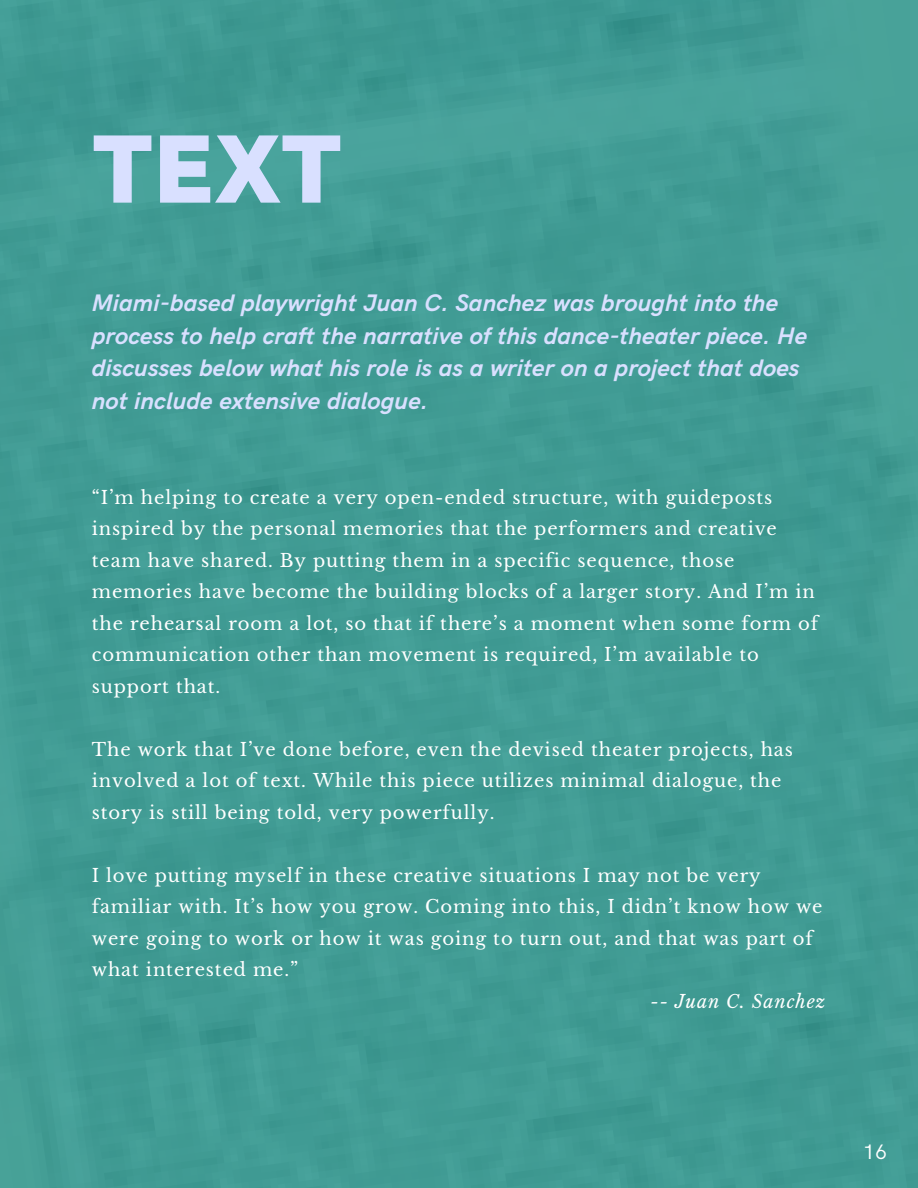
<style>
.page{position:relative;width:918px;height:1188px;background:#419b94}
.page>*{position:absolute;margin:0;border:0;box-sizing:border-box;transform-origin:0 0}
.t1{font:96px "MADE Good Time Grotesk";color:#d9e0ff}
.t2{font:italic 700 24px/32.7px "HK Grotesk";letter-spacing:.005em;color:#d9e0ff}
.t3{font:21px "HK Grotesk";color:#fff}
.t4{font:18px/31.5px "Libre Baskerville";letter-spacing:.05em;color:#fff}
.t5{font:italic 18px "Libre Baskerville";letter-spacing:.05em;color:#fff}
</style>
<div class="page">
<h1 class="t1" style="left:92px;top:108px;width:252px">TEXT</h1>
<h2 class="t2" style="left:92px;top:287px;width:717px">Miami-based playwright Juan C. Sanchez was brought into the process to help craft the narrative of this dance-theater piece. He discusses below what his role is as a writer on a project that does not include extensive dialogue.</h2>
<p class="t4" style="left:92px;top:482px;width:728px">“I’m helping to create a very open-ended structure, with guideposts inspired by the personal memories that the performers and creative team have shared. By putting them in a specific sequence, those memories have become the building blocks of a larger story. And I’m in the rehearsal room a lot, so that if there’s a moment when some form of communication other than movement is required, I’m available to support that.</p>
<p class="t4" style="left:92px;top:734px;width:703px">The work that I’ve done before, even the devised theater projects, has involved a lot of text. While this piece utilizes minimal dialogue, the story is still being told, very powerfully.</p>
<p class="t4" style="left:92px;top:860px;width:732px">I love putting myself in these creative situations I may not be very familiar with. It’s how you grow. Coming into this, I didn’t know how we were going to work or how it was going to turn out, and that was part of what interested me.”</p>
<p class="t5" style="left:650px;top:991px;width:176px">-- Juan C. Sanchez</p>
<p class="t3" style="left:863px;top:1140px;width:25px">16</p>
</div>
